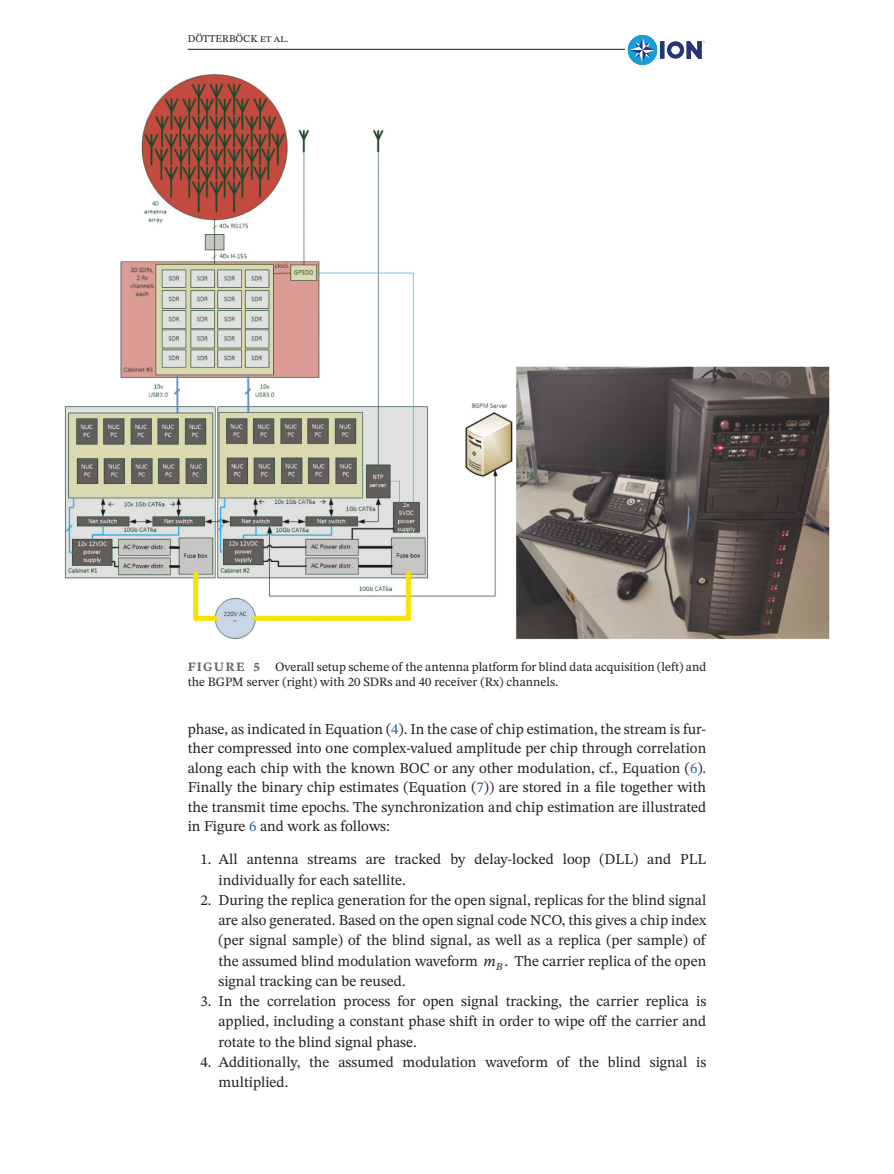
<style>
.page{position:relative;width:894px;height:1174px;background:#fff}
.page>*{position:absolute;margin:0;border:0;box-sizing:border-box;transform-origin:0 0}
.Body_text_indent{font:15px/20.2px "STIX Two Text";color:#231f20;text-align:justify}
.Figure_Caption{font:12.75px/15.3px "STIX Two Text";color:#231f20}
.t1{font:10.5px "STIX Two Text";color:#231f20}
.s1{font-family:"STIX Two Text Bold 2";color:#636366}
.s2{color:#2664ae}
.s3{font-family:"STIX Two Text Italic 56";color:#1d1e1f}
.s4{color:#1d1e1f}
</style>
<div class="page">
<hr style="left:188px;top:49px;width:517px;height:1px;background:#1d1e1f">
<div style="left:625px;top:35px;width:81px;height:30px;background:#fff"></div>
<img style="left:627px;top:35px;width:78px;height:30px">
<img style="left:64px;top:73px;width:765px;height:566px">
<p class="t1" style="left:187px;top:31px;width:102px">DÖTTERBÖCK et al.</p>
<p class="Figure_Caption" style="left:188px;top:659px;width:520px"><span class="s1">FIGURE 5</span> Overall setup scheme of the antenna platform for blind data acquisition (left) and the BGPM server (right) with 20 SDRs and 40 receiver (Rx) channels.</p>
<p class="Body_text_indent" style="left:188px;top:719px;width:520px;line-height:19.5px">phase, as indicated in Equation (<span class="s2">4</span>). In the case of chip estimation, the stream is fur&shy;ther compressed into one complex-valued amplitude per chip through correlation along each chip with the known BOC or any other modulation, cf., Equation (<span class="s2">6</span>).<br>Finally the binary chip estimates (Equation (<span class="s2">7</span>)) are stored in a file together with the transmit time epochs. The synchronization and chip estimation are illustrated in Figure <span class="s2">6</span> and work as follows:</p>
<p class="Body_text_indent" style="left:218px;top:849px;width:489px;text-indent:-18px">1. All antenna streams are tracked by delay-locked loop (DLL) and PLL individually for each satellite.</p>
<p class="Body_text_indent" style="left:218px;top:890px;width:489px;text-indent:-18px">2. During the replica generation for the open signal, replicas for the blind signal are also generated. Based on the open signal code NCO, this gives a chip index (per signal sample) of the blind signal, as well as a replica (per sample) of the assumed blind modulation waveform <span class="s3">m</span><sub>B</sub> <span class="s4">.</span> The carrier replica of the open signal tracking can be reused.</p>
<p class="Body_text_indent" style="left:218px;top:991px;width:489px;text-indent:-18px">3. In the correlation process for open signal tracking, the carrier replica is applied, including a constant phase shift in order to wipe off the carrier and rotate to the blind signal phase.</p>
<p class="Body_text_indent" style="left:218px;top:1052px;width:489px;text-indent:-18px">4. Additionally, the assumed modulation waveform of the blind signal is multiplied.</p>
</div>
